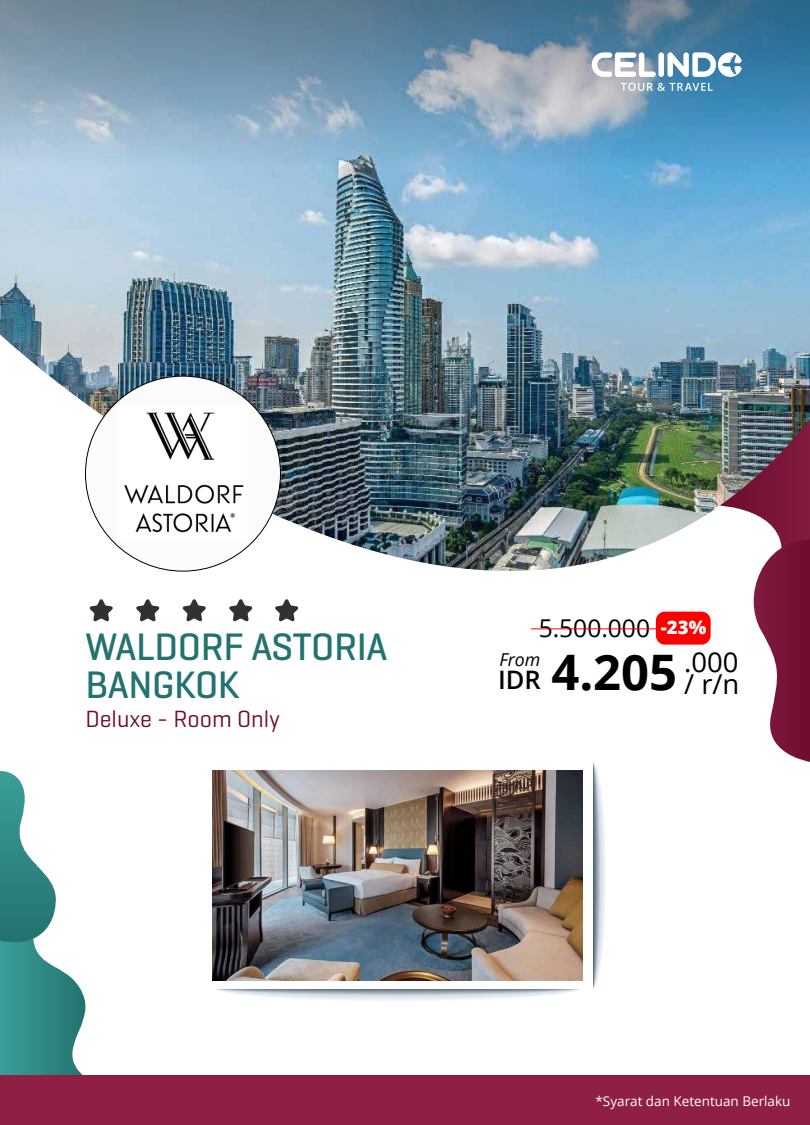
<style>
.page{position:relative;width:810px;height:1125px;background:#fff}
.page>*{position:absolute;margin:0;border:0;box-sizing:border-box;transform-origin:0 0}
.t1{font:700 48.97px "Open Sans";color:#000}
.t2{font:500 39px/37.5px "Geogrotesque";letter-spacing:-.01em;color:#22726f}
.t3{font:27.45px "Open Sans";color:#000}
.t4{font:24.53px "Open Sans";color:#000}
.t5{font:23.92px "Geogrotesque";color:#6d0c2e}
.t6{font:italic 17.77px "Open Sans";color:#000}
.t7{font:13.5px "Open Sans";color:#fff}
.s1{font-weight:800;font-size:18.6px;color:#fff}
.s2{font-weight:600;font-size:25.5px}
</style>
<div class="page">
<svg style="left:215px;top:989px;width:365px;height:12px"></svg>
<svg style="left:593px;top:763px;width:13px;height:225px"></svg>
<img style="left:213px;top:771px;width:370px;height:209px">
<svg style="left:753px;top:574px;width:57px;height:188px"></svg>
<img style="left:0;top:166px;width:810px;height:408px">
<svg style="left:0;top:0;width:810px;height:166px;background:#749ab5"></svg>
<svg style="left:621px;top:83px;width:92px;height:8px"></svg>
<svg style="left:592px;top:52px;width:64px;height:25px"></svg>
<div style="left:658px;top:52px;width:6px;height:25px;background:#fff;border-radius:3px"></div>
<svg style="left:668px;top:52px;width:74px;height:25px"></svg>
<div style="left:86px;top:376px;width:194px;height:195px;background:#fbfbfb;border-radius:50%"></div>
<hr style="left:531px;top:628px;width:127px;height:1px;background:#f00">
<div style="left:656px;top:612px;width:55px;height:33px;background:#f00;border-radius:9px"></div>
<svg style="left:89px;top:599px;width:24px;height:23px"></svg>
<svg style="left:136px;top:599px;width:24px;height:23px"></svg>
<svg style="left:182px;top:599px;width:24px;height:23px"></svg>
<svg style="left:229px;top:599px;width:24px;height:23px"></svg>
<svg style="left:275px;top:599px;width:24px;height:23px"></svg>
<svg style="left:0;top:771px;width:87px;height:305px"></svg>
<div style="left:0;top:1076px;width:810px;height:49px;background:#901f44"></div>
<img style="left:124px;top:412px;width:120px;height:121px">
<h2 class="t2" style="left:86px;top:627px;width:304px">WALDORF ASTORIA<br>BANGKOK</h2>
<h3 class="t5" style="left:86px;top:704px;width:196px">Deluxe - Room Only</h3>
<h3 class="t4" style="left:539px;top:612px;width:169px">5.500.000 <span class="s1">-23%</span></h3>
<h1 class="t1" style="left:498px;top:638px;width:242px"><span class="s2">IDR</span> 4.205 <sup>.000</sup></h1>
<h3 class="t6" style="left:500px;top:648px;width:42px">From</h3>
<h3 class="t3" style="left:684px;top:665px;width:57px">/ r/n</h3>
<p class="t7" style="left:596px;top:1091px;width:197px">*Syarat dan Ketentuan Berlaku</p>
</div>
